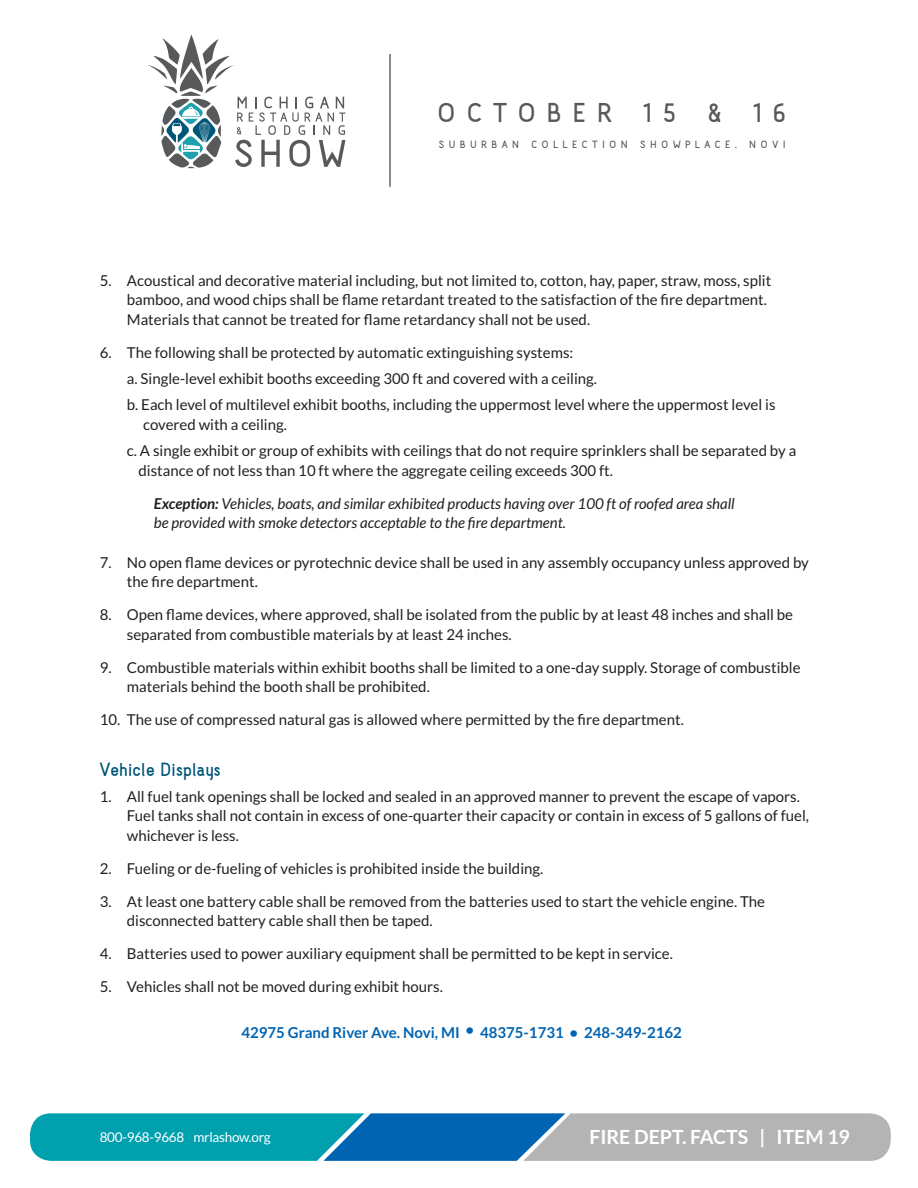
<style>
.page{position:relative;width:918px;height:1188px;background:#fff}
.page>*{position:absolute;margin:0;border:0;box-sizing:border-box;transform-origin:0 0}
.t1{font:700 34.2px "Acid";letter-spacing:.34em;color:#57585a}
.t2{font:700 24px "Acid";color:#005677}
.t3{font:700 19.5px "Lato";color:#fff}
.t4{font:15px/19.5px "Lato";color:#231f20}
.t5{font:italic 15px/19.5px "Lato";color:#231f20}
.t6{font:700 15px "Lato";color:#0164b2}
.t7{font:13.5px "Lato";letter-spacing:-.02em;color:#fff}
.t8{font:700 13.2px "Acid";letter-spacing:.36em;color:#57585a}
.s1{font-weight:700}
</style>
<div class="page">
<svg style="left:148px;top:35px;width:198px;height:133px"></svg>
<hr style="left:389px;top:54px;width:2px;height:133px;background:#57585a">
<svg style="left:30px;top:1113px;width:861px;height:48px;background:#4f9db4"></svg>
<p class="t1" style="left:438px;top:101px;width:350px">OCTOBER 15 &amp; 16</p>
<p class="t8" style="left:439px;top:140px;width:348px">SUBURBAN COLLECTION SHOWPLACE, NOVI</p>
<p class="t4" style="left:127px;top:271px;width:646px;text-indent:-27px">5. Acoustical and decorative material including, but not limited to, cotton, hay, paper, straw, moss, split bamboo, and wood chips shall be flame retardant treated to the satisfaction of the fire department.<br>Materials that cannot be treated for flame retardancy shall not be used.</p>
<p class="t4" style="left:100px;top:343px;width:475px">6. The following shall be protected by automatic extinguishing systems:</p>
<p class="t4" style="left:127px;top:369px;width:472px">a. Single-level exhibit booths exceeding 300 ft and covered with a ceiling.</p>
<p class="t4" style="left:143px;top:395px;width:634px;text-indent:-16px">b. Each level of multilevel exhibit booths, including the uppermost level where the uppermost level is covered with a ceiling.</p>
<p class="t4" style="left:138px;top:441px;width:659px;text-indent:-12px">c. A single exhibit or group of exhibits with ceilings that do not require sprinklers shall be separated by a distance of not less than 10 ft where the aggregate ceiling exceeds 300 ft.</p>
<p class="t5" style="left:154px;top:494px;width:582px"><span class="s1">Exception:</span> Vehicles, boats, and similar exhibited products having over 100 ft of roofed area shall be provided with smoke detectors acceptable to the fire department.</p>
<p class="t4" style="left:127px;top:553px;width:684px;text-indent:-27px">7. No open flame devices or pyrotechnic device shall be used in any assembly occupancy unless approved by the fire department.</p>
<p class="t4" style="left:127px;top:605px;width:668px;text-indent:-27px">8. Open flame devices, where approved, shall be isolated from the public by at least 48 inches and shall be separated from combustible materials by at least 24 inches.</p>
<p class="t4" style="left:127px;top:658px;width:675px;text-indent:-27px">9. Combustible materials within exhibit booths shall be limited to a one-day supply. Storage of combustible materials behind the booth shall be prohibited.</p>
<p class="t4" style="left:100px;top:710px;width:586px">10. The use of compressed natural gas is allowed where permitted by the fire department.</p>
<p class="t2" style="left:100px;top:760px;width:123px">Vehicle Displays</p>
<p class="t4" style="left:127px;top:787px;width:684px;text-indent:-27px">1. All fuel tank openings shall be locked and sealed in an approved manner to prevent the escape of vapors.<br>Fuel tanks shall not contain in excess of one-quarter their capacity or contain in excess of 5 gallons of fuel, whichever is less.</p>
<p class="t4" style="left:100px;top:859px;width:445px">2. Fueling or de-fueling of vehicles is prohibited inside the building.</p>
<p class="t4" style="left:127px;top:892px;width:640px;text-indent:-27px">3. At least one battery cable shall be removed from the batteries used to start the vehicle engine. The disconnected battery cable shall then be taped.</p>
<p class="t4" style="left:100px;top:944px;width:575px">4. Batteries used to power auxiliary equipment shall be permitted to be kept in service.</p>
<p class="t4" style="left:100px;top:977px;width:345px">5. Vehicles shall not be moved during exhibit hours.</p>
<p class="t6" style="left:242px;top:1024px;width:442px">42975 Grand River Ave. Novi, MI • 48375-1731 • 248-349-2162</p>
<p class="t7" style="left:100px;top:1130px;width:173px">800-968-9668 mrlashow.org</p>
<p class="t3" style="left:589px;top:1126px;width:262px">FIRE DEPT. FACTS | ITEM 19</p>
</div>
